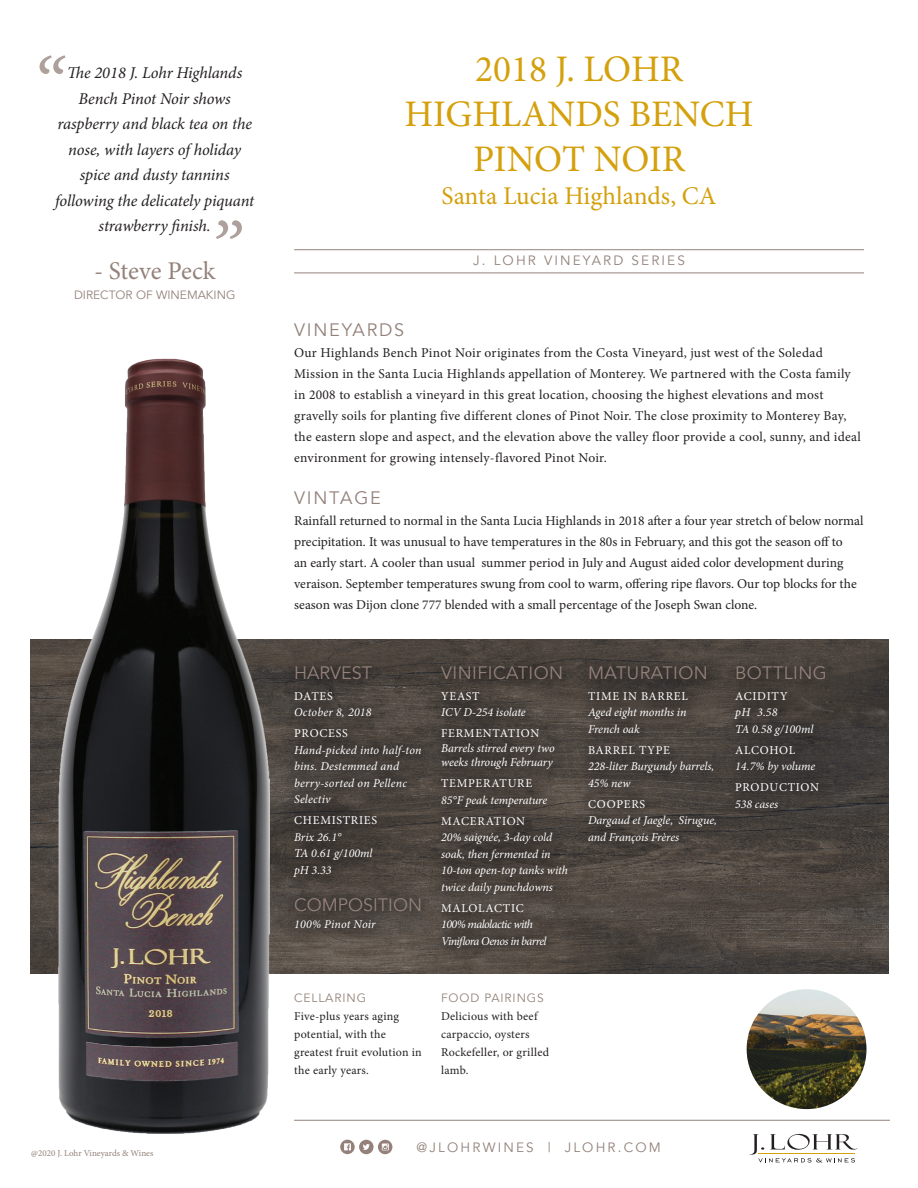
<style>
.page{position:relative;width:918px;height:1188px;background:#fff}
.page>*{position:absolute;margin:0;border:0;box-sizing:border-box;transform-origin:0 0}
.t1{font:37.5px/45px "Minion Pro";color:#d4a00c;text-align:center}
.t2{font:25.5px "Minion Pro";color:#d4a00c}
.t3{font:25.5px "Minion Pro";letter-spacing:-.005em;color:#93817a}
.t4{font:18px "Avenir";letter-spacing:.025em;color:#93817a}
.t5{font:18px "Avenir";color:#93817a}
.t6{font:18px "Avenir";letter-spacing:.1em;color:#93817a}
.t7{font:italic 16.5px/25.5px "Minion Pro";letter-spacing:-.01em;color:#231f20;text-align:center}
.t8{font:13.5px/21px "Minion Pro";letter-spacing:.01em;color:#231f20}
.t9{font:13.5px "Avenir";letter-spacing:.16em;color:#93817a}
.t10{font:italic 12px/16.5px "Minion Pro";letter-spacing:-.005em;color:#fff}
.t11{font:12px/18px "Minion Pro";letter-spacing:.02em;color:#231f20}
.t12{font:12px "Minion Pro";letter-spacing:.06em;color:#fff}
.t13{font:italic 12px/16.5px "Minion Pro";letter-spacing:-.05em;color:#fff}
.t14{font:12px "Avenir";letter-spacing:.075em;color:#93817a}
.t15{font:12px "Avenir";color:#93817a}
.t16{font:italic 12px "Minion Pro";letter-spacing:.02em;color:#fff}
.t17{font:9px "Minion Pro";color:#93817a}
</style>
<div class="page">
<img style="left:30px;top:639px;width:859px;height:335px">
<div style="left:282px;top:653px;width:560px;height:310px;background:#231f20;opacity:.57"></div>
<svg style="left:39px;top:55px;width:26px;height:19px"></svg>
<svg style="left:216px;top:220px;width:26px;height:19px"></svg>
<hr style="left:294px;top:1120px;width:596px;height:1px;background:#93817a">
<img style="left:747px;top:989px;width:120px;height:120px;border-radius:60px">
<svg style="left:749px;top:1134px;width:108px;height:29px"></svg>
<hr style="left:758px;top:1153px;width:97px;height:1px;background:#d4a00c">
<svg style="left:340px;top:1140px;width:52px;height:14px"></svg>
<hr style="left:294px;top:249px;width:570px;height:1px;background:#93817a">
<img style="left:59px;top:358px;width:210px;height:775px">
<hr style="left:294px;top:273px;width:570px;height:1px;background:#93817a">
<p class="t7" style="left:55px;top:60px;width:201px">The 2018 J. Lohr Highlands<br>Bench Pinot Noir shows raspberry and black tea on the nose, with layers of holiday spice and dusty tannins following the delicately piquant strawberry finish.</p>
<h2 class="t3" style="left:94px;top:254px;width:123px">- Steve Peck</h2>
<p class="t15" style="left:74px;top:288px;width:163px">DIRECTOR OF WINEMAKING</p>
<p class="t17" style="left:31px;top:1147px;width:124px">@2020 J. Lohr Vineyards &amp; Wines</p>
<h1 class="t1" style="left:404px;top:47px;width:351px">2018 J. LOHR<br>HIGHLANDS BENCH<br>PINOT NOIR</h1>
<h2 class="t2" style="left:442px;top:179px;width:276px">Santa Lucia Highlands, CA</h2>
<p class="t9" style="left:473px;top:253px;width:213px">J. LOHR VINEYARD SERIES</p>
<h3 class="t6" style="left:294px;top:319px;width:112px">VINEYARDS</h3>
<p class="t8" style="left:294px;top:342px;width:568px">Our Highlands Bench Pinot Noir originates from the Costa Vineyard, just west of the Soledad Mission in the Santa Lucia Highlands appellation of Monterey. We partnered with the Costa family in 2008 to establish a vineyard in this great location, choosing the highest elevations and most gravelly soils for planting five different clones of Pinot Noir. The close proximity to Monterey Bay, the eastern slope and aspect, and the elevation above the valley floor provide a cool, sunny, and ideal environment for growing intensely-flavored Pinot Noir.</p>
<h3 class="t6" style="left:294px;top:487px;width:88px">VINTAGE</h3>
<p class="t8" style="left:294px;top:510px;width:571px">Rainfall returned to normal in the Santa Lucia Highlands in 2018 after a four year stretch of below normal precipitation. It was unusual to have temperatures in the 80s in February, and this got the season off to<br>an early start. A cooler than usual summer period in July and August aided color development during veraison. September temperatures swung from cool to warm, offering ripe flavors. Our top blocks for the season was Dijon clone 777 blended with a small percentage of the Joseph Swan clone.</p>
<h3 class="t5" style="left:294px;top:662px;width:80px">HARVEST</h3>
<p class="t12" style="left:294px;top:688px;width:40px">DATES</p>
<p class="t16" style="left:294px;top:704px;width:79px">October 8, 2018</p>
<p class="t12" style="left:294px;top:725px;width:55px">PROCESS</p>
<p class="t10" style="left:294px;top:742px;width:129px">Hand-picked into half-ton bins. Destemmed and berry-sorted on Pellenc<br>Selectiv</p>
<p class="t12" style="left:294px;top:812px;width:84px">CHEMISTRIES</p>
<p class="t10" style="left:294px;top:829px;width:80px">Brix 26.1°<br>TA 0.61 g/100ml pH 3.33</p>
<h3 class="t5" style="left:294px;top:894px;width:129px">COMPOSITION</h3>
<p class="t10" style="left:294px;top:916px;width:83px">100% Pinot Noir</p>
<p class="t14" style="left:294px;top:991px;width:73px">CELLARING</p>
<p class="t11" style="left:294px;top:1008px;width:129px">Five-plus years aging potential, with the greatest fruit evolution in the early years.</p>
<h3 class="t4" style="left:441px;top:662px;width:124px">VINIFICATION</h3>
<p class="t12" style="left:441px;top:688px;width:40px">YEAST</p>
<p class="t10" style="left:441px;top:704px;width:86px">ICV D-254 isolate</p>
<p class="t12" style="left:441px;top:725px;width:100px">FERMENTATION</p>
<p class="t10" style="left:441px;top:741px;width:115px;line-height:14.4px">Barrels stirred every two weeks through February</p>
<p class="t12" style="left:441px;top:775px;width:93px">TEMPERATURE</p>
<p class="t10" style="left:441px;top:791px;width:108px">85°F peak temperature</p>
<p class="t12" style="left:441px;top:813px;width:86px">MACERATION</p>
<p class="t10" style="left:441px;top:829px;width:128px">20% saignée, 3-day cold soak, then fermented in<br>10-ton open-top tanks with twice daily punchdowns</p>
<p class="t12" style="left:441px;top:900px;width:84px">MALOLACTIC</p>
<p class="t13" style="left:441px;top:916px;width:107px">100% malolactic with<br>Viniflora Oenos in barrel</p>
<p class="t14" style="left:441px;top:991px;width:104px">FOOD PAIRINGS</p>
<p class="t11" style="left:441px;top:1008px;width:110px">Delicious with beef carpaccio, oysters<br>Rockefeller, or grilled lamb.</p>
<h3 class="t4" style="left:588px;top:662px;width:121px">MATURATION</h3>
<p class="t12" style="left:588px;top:688px;width:101px">TIME IN BARREL</p>
<p class="t10" style="left:588px;top:704px;width:100px">Aged eight months in<br>French oak</p>
<p class="t12" style="left:588px;top:742px;width:83px">BARREL TYPE</p>
<p class="t10" style="left:588px;top:758px;width:128px">228-liter Burgundy barrels,<br>45% new</p>
<p class="t12" style="left:588px;top:796px;width:59px">COOPERS</p>
<p class="t10" style="left:588px;top:812px;width:130px">Dargaud et Jaegle, Sirugue, and François Frères</p>
<h3 class="t4" style="left:735px;top:662px;width:93px">BOTTLING</h3>
<p class="t12" style="left:735px;top:688px;width:54px">ACIDITY</p>
<p class="t10" style="left:735px;top:704px;width:80px">pH 3.58<br>TA 0.58 g/100ml</p>
<p class="t12" style="left:735px;top:742px;width:62px">ALCOHOL</p>
<p class="t10" style="left:735px;top:758px;width:82px">14.7% by volume</p>
<p class="t12" style="left:735px;top:779px;width:86px">PRODUCTION</p>
<p class="t10" style="left:735px;top:796px;width:45px">538 cases</p>
<p class="t9" style="left:417px;top:1139px;width:246px">@JLOHRWINES | JLOHR.COM</p>
</div>
